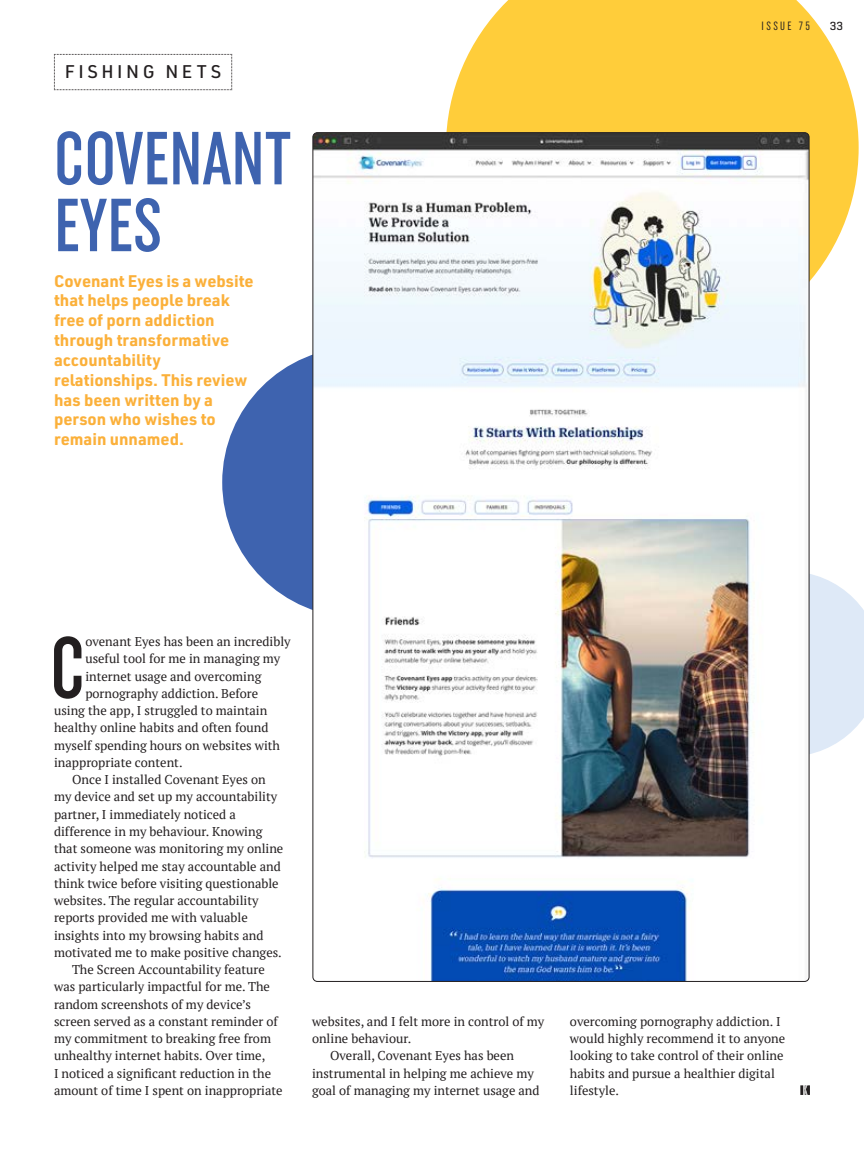
<style>
.page{position:relative;width:864px;height:1149px;background:#fff}
.page>*{position:absolute;margin:0;border:0;box-sizing:border-box;transform-origin:0 0}
.t1{font:500 extra-condensed 86.7px "Uniform";color:#231f20}
.t2{font:500 extra-condensed 74.85px/66.8px "Uniform";color:#3e63af}
.t3{font:500 18px "URWDIN";letter-spacing:.2em;color:#231f20}
.t4{font:700 16.5px/19.8px "URWDIN";color:#fbb03a}
.t5{font:12.75px/17.2px "PT Serif";color:#231f20}
.t6{font:extra-condensed 12px "Uniform";letter-spacing:.2em;color:#231f20}
.t7{font:500 12px "Geogrotesque";color:#231f20}
</style>
<div class="page">
<div style="left:222px;top:347px;width:270px;height:270px;background:#3e63af;border-radius:50%"></div>
<svg style="left:809px;top:571px;width:54px;height:185px"></svg>
<svg style="left:54px;top:54px;width:178px;height:36px"></svg>
<svg style="left:446px;top:0;width:412px;height:354px;fill:#ffcd3a"></svg>
<svg style="left:800px;top:1085px;width:9px;height:9px"></svg>
<img style="left:313px;top:134px;width:495px;height:847px">
<h3 class="t3" style="left:65px;top:60px;width:158px">FISHING NETS</h3>
<h2 class="t2" style="left:54px;top:124px;width:239px">COVENANT<br>EYES</h2>
<p class="t4" style="left:54px;top:270px;width:201px">Covenant Eyes is a website that helps people break free of porn addiction through transformative accountability relationships. This review has been written by a person who wishes to remain unnamed.</p>
<p class="t6" style="left:761px;top:19px;width:50px">ISSUE 75</p>
<p class="t7" style="left:829px;top:19px;width:15px">33</p>
<h1 class="t1" style="left:50px;top:617px;width:37px">C</h1>
<p class="t5" style="left:85px;top:632px;width:207px">ovenant Eyes has been an incredibly</p>
<p class="t5" style="left:85px;top:650px;width:196px">useful tool for me in managing my</p>
<p class="t5" style="left:85px;top:667px;width:177px">internet usage and overcoming</p>
<p class="t5" style="left:85px;top:684px;width:174px">pornography addiction. Before</p>
<p class="t5" style="left:54px;top:701px;width:215px">using the app, I struggled to maintain</p>
<p class="t5" style="left:54px;top:719px;width:216px">healthy online habits and often found</p>
<p class="t5" style="left:54px;top:736px;width:227px">myself spending hours on websites with</p>
<p class="t5" style="left:54px;top:753px;width:130px">inappropriate content.</p>
<p class="t5" style="left:72px;top:770px;width:195px">Once I installed Covenant Eyes on</p>
<p class="t5" style="left:54px;top:788px;width:224px">my device and set up my accountability</p>
<p class="t5" style="left:54px;top:805px;width:183px">partner, I immediately noticed a</p>
<p class="t5" style="left:54px;top:822px;width:210px">difference in my behaviour. Knowing</p>
<p class="t5" style="left:54px;top:839px;width:231px">that someone was monitoring my online</p>
<p class="t5" style="left:54px;top:857px;width:228px">activity helped me stay accountable and</p>
<p class="t5" style="left:54px;top:874px;width:226px">think twice before visiting questionable</p>
<p class="t5" style="left:54px;top:891px;width:206px">websites. The regular accountability</p>
<p class="t5" style="left:54px;top:908px;width:195px">reports provided me with valuable</p>
<p class="t5" style="left:54px;top:926px;width:211px">insights into my browsing habits and</p>
<p class="t5" style="left:54px;top:943px;width:229px">motivated me to make positive changes.</p>
<p class="t5" style="left:72px;top:960px;width:194px">The Screen Accountability feature</p>
<p class="t5" style="left:54px;top:977px;width:217px">was particularly impactful for me. The</p>
<p class="t5" style="left:54px;top:995px;width:198px">random screenshots of my device’s</p>
<p class="t5" style="left:54px;top:1012px;width:225px">screen served as a constant reminder of</p>
<p class="t5" style="left:54px;top:1029px;width:218px">my commitment to breaking free from</p>
<p class="t5" style="left:54px;top:1046px;width:213px">unhealthy internet habits. Over time,</p>
<p class="t5" style="left:54px;top:1064px;width:218px">I noticed a significant reduction in the</p>
<p class="t5" style="left:54px;top:1081px;width:230px">amount of time I spent on inappropriate</p>
<p class="t5" style="left:312px;top:1012px;width:234px">websites, and I felt more in control of my</p>
<p class="t5" style="left:312px;top:1029px;width:101px">online behaviour.</p>
<p class="t5" style="left:330px;top:1046px;width:185px">Overall, Covenant Eyes has been</p>
<p class="t5" style="left:312px;top:1064px;width:223px">instrumental in helping me achieve my</p>
<p class="t5" style="left:312px;top:1081px;width:229px">goal of managing my internet usage and</p>
<p class="t5" style="left:569px;top:1012px;width:217px">overcoming pornography addiction. I would highly recommend it to anyone looking to take control of their online habits and pursue a healthier digital lifestyle.</p>
</div>
